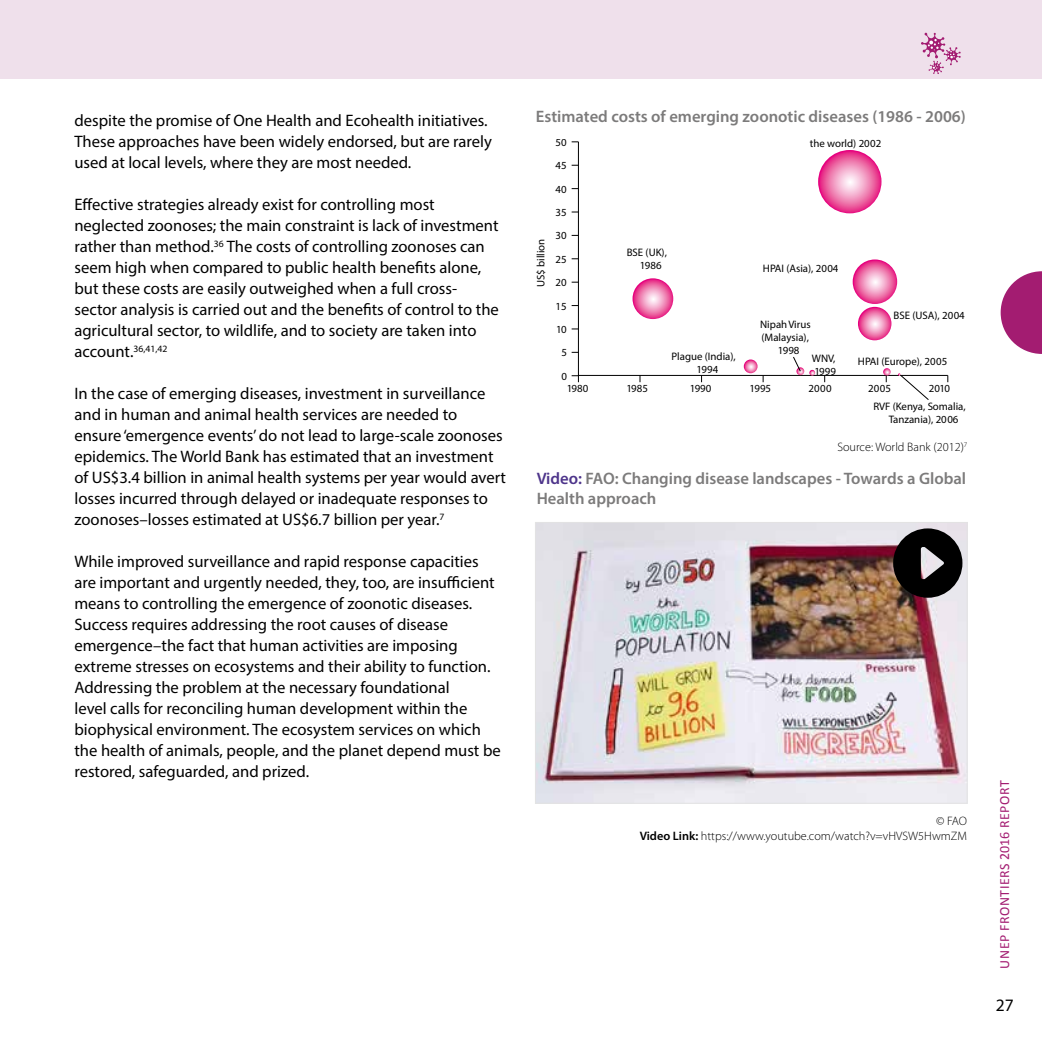
<style>
.page{position:relative;width:1042px;height:1042px;background:#fff}
.page>*{position:absolute;margin:0;border:0;box-sizing:border-box;transform-origin:0 0}
.t1{font:17.5px "Myriad Pro";color:#000}
.t2{font:16.62px/21px "Myriad Pro";color:#000}
.t3{font:600 16.62px/19.9px "Myriad Pro";color:#7c7b7b}
.t4{font:14px "Calibri";letter-spacing:.04em;color:#a31c71}
.t5{font:300 12.25px/14.7px "Myriad Pro";color:#000;text-align:right}
.t6{font:10.85px/23.4px "Myriad Pro";color:#000}
.s1{color:#4e358b}
.s2{font-weight:600}
</style>
<div class="page">
<div style="left:0;top:0;width:1042px;height:79px;background:#efe0eb"></div>
<svg style="left:921px;top:33px;width:40px;height:41px"></svg>
<svg style="left:1000px;top:271px;width:42px;height:83px"></svg>
<svg style="left:578px;top:141px;width:370px;height:235px"></svg>
<svg style="left:818px;top:150px;width:63px;height:63px;background:#ee71ad"></svg>
<svg style="left:632px;top:278px;width:41px;height:41px"></svg>
<svg style="left:852px;top:259px;width:45px;height:45px;background:#ee75ae"></svg>
<svg style="left:858px;top:307px;width:33px;height:33px"></svg>
<svg style="left:744px;top:359px;width:13px;height:14px"></svg>
<svg style="left:571px;top:375px;width:8px;height:7px"></svg>
<svg style="left:883px;top:368px;width:7px;height:14px"></svg>
<svg style="left:792px;top:356px;width:23px;height:20px"></svg>
<svg style="left:898px;top:373px;width:31px;height:27px"></svg>
<img style="left:537px;top:524px;width:428px;height:278px">
<div style="left:535px;top:522px;width:432px;height:282px;border:1px solid #e3e3e3"></div>
<svg style="left:893px;top:528px;width:69px;height:70px;background:#413d3e"></svg>
<p class="t2" style="left:74px;top:110px;width:419px">despite the promise of One Health and Ecohealth initiatives.<br>These approaches have been widely endorsed, but are rarely used at local levels, where they are most needed.</p>
<p class="t2" style="left:74px;top:194px;width:426px">Effective strategies already exist for controlling most neglected zoonoses; the main constraint is lack of investment rather than method.<sup>36</sup> The costs of controlling zoonoses can seem high when compared to public health benefits alone, but these costs are easily outweighed when a full cross&shy;sector analysis is carried out and the benefits of control to the agricultural sector, to wildlife, and to society are taken into account.<sup>36,41,42</sup></p>
<p class="t2" style="left:74px;top:383px;width:433px">In the case of emerging diseases, investment in surveillance and in human and animal health services are needed to ensure ‘emergence events’ do not lead to large-scale zoonoses epidemics. The World Bank has estimated that an investment of US$3.4 billion in animal health systems per year would avert losses incurred through delayed or inadequate responses to zoonoses–losses estimated at US$6.7 billion per year.<sup>7</sup></p>
<p class="t2" style="left:74px;top:551px;width:428px">While improved surveillance and rapid response capacities are important and urgently needed, they, too, are insufficient means to controlling the emergence of zoonotic diseases.<br>Success requires addressing the root causes of disease emergence–the fact that human activities are imposing extreme stresses on ecosystems and their ability to function.<br>Addressing the problem at the necessary foundational<br>level calls for reconciling human development within the biophysical environment. The ecosystem services on which the health of animals, people, and the planet depend must be restored, safeguarded, and prized.</p>
<p class="t3" style="left:536px;top:106px;width:431px">Estimated costs of emerging zoonotic diseases (1986 - 2006)</p>
<p class="t6" style="left:819px;top:105px;width:51px">SARS (Asia,</p>
<p class="t6" style="left:810px;top:131px;width:73px">the world) 2002</p>
<p class="t6" style="left:555px;top:130px;width:13px;text-align:justify">50<br>45<br>40<br>35<br>30<br>25</p>
<p class="t6" style="left:529px;top:287px;width:50px;rotate:-90deg">US$ billion</p>
<p class="t6" style="left:640px;top:246px;width:28px;line-height:13px;text-indent:-13px">BSE (UK),<br>1986</p>
<p class="t6" style="left:763px;top:256px;width:77px">HPAI (Asia), 2004</p>
<p class="t6" style="left:555px;top:271px;width:13px;text-align:center">20<br>15<br>10<br>5<br>0</p>
<p class="t6" style="left:893px;top:303px;width:73px">BSE (USA), 2004</p>
<p class="t6" style="left:760px;top:313px;width:52px">NipahVirus</p>
<p class="t6" style="left:761px;top:326px;width:49px">(Malaysia),</p>
<p class="t6" style="left:778px;top:339px;width:23px">1998</p>
<p class="t6" style="left:696px;top:349px;width:41px;line-height:13px;text-indent:-25px">Plague (India),<br>1994</p>
<p class="t6" style="left:812px;top:351px;width:26px;line-height:13px">WNV,<br>1999</p>
<p class="t6" style="left:858px;top:349px;width:91px">HPAI (Europe), 2005</p>
<p class="t6" style="left:567px;top:377px;width:23px">1980</p>
<p class="t6" style="left:626px;top:377px;width:23px">1985</p>
<p class="t6" style="left:690px;top:377px;width:23px">1990</p>
<p class="t6" style="left:749px;top:377px;width:23px">1995</p>
<p class="t6" style="left:808px;top:377px;width:25px">2000</p>
<p class="t6" style="left:868px;top:377px;width:24px">2005</p>
<p class="t6" style="left:929px;top:377px;width:23px">2010</p>
<p class="t6" style="left:889px;top:400px;width:78px;line-height:13px;text-indent:-15px">RVF (Kenya, Somalia,<br>Tanzania), 2006</p>
<p class="t5" style="left:837px;top:439px;width:132px">Source: World Bank (2012)<sup>7</sup></p>
<p class="t3" style="left:537px;top:468px;width:431px"><span class="s1">Video:</span> FAO: Changing disease landscapes - Towards a Global<br>Health approach</p>
<p class="t5" style="left:640px;top:813px;width:329px">© FAO<br><span class="s2">Video Link:</span> https://www.youtube.com/watch?v=vHVSW5HwmZM</p>
<p class="t4" style="left:995px;top:968px;width:190px;rotate:-90deg">UNEP FRONTIERS 2016 REPORT</p>
<p class="t1" style="left:996px;top:994px;width:19px">27</p>
</div>
